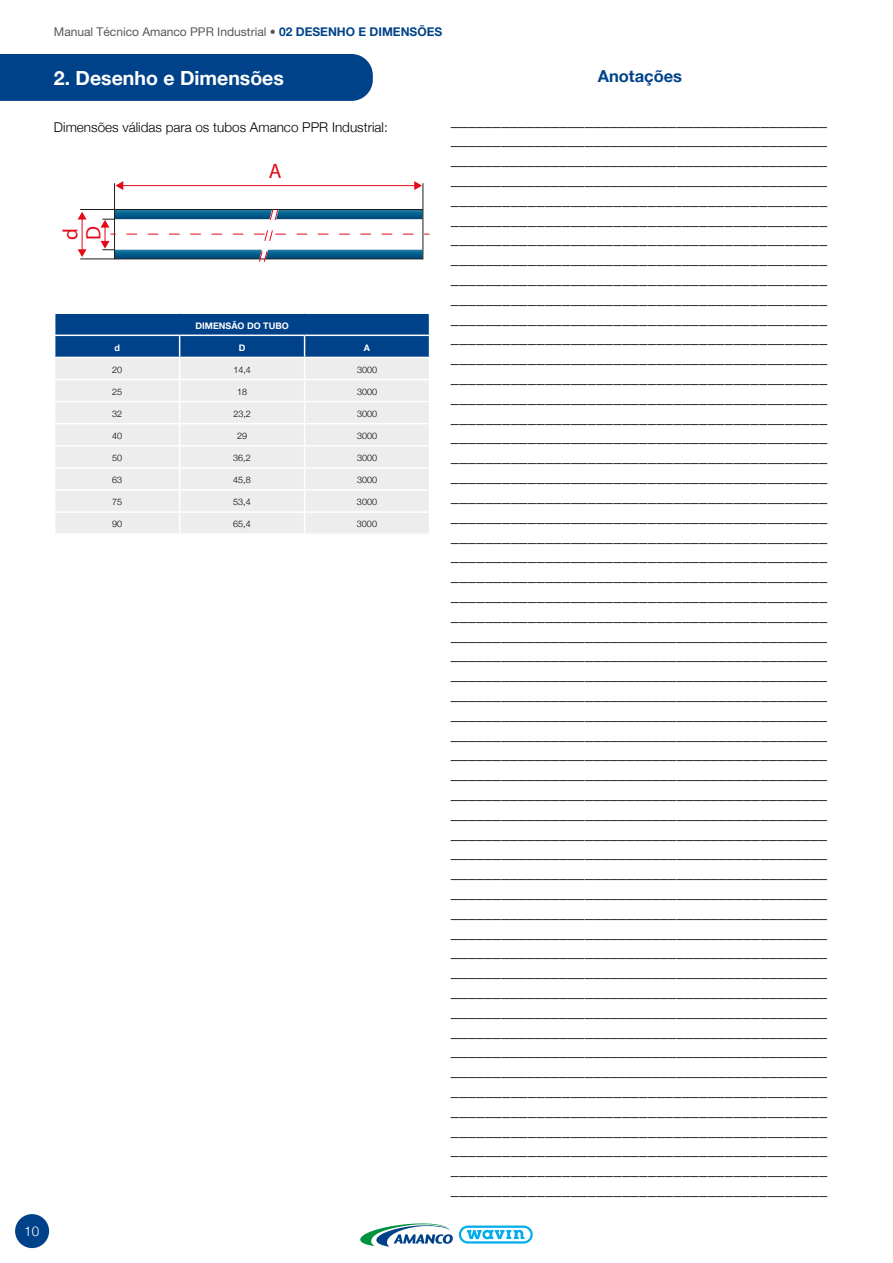
<style>
.page{position:relative;width:893px;height:1263px;background:#fff}
.page>*{position:absolute;margin:0;border:0;box-sizing:border-box;transform-origin:0 0}
.t1{font:21px/23px "Myriad Pro";color:#e30917}
.t2{font:700 19.5px "Helvetica Neue";color:#fff}
.t3{font:italic 700 16.5px/19.8px "Myriad Pro";color:#000;text-align:justify}
.t4{font:700 16.5px "Helvetica Neue";color:#004289}
.t5{font:300 13.5px "Helvetica Neue";color:#000}
.t6{font:300 13.5px "Helvetica Neue";color:#fff}
.t7{font:12px "Helvetica Neue";color:#575756}
.t8{font:300 9px "Helvetica Neue";color:#000}
.t9{font:700 9px "Helvetica Neue";color:#fff}
.s1{font-weight:700;color:#004289}
</style>
<div class="page">
<div style="left:0;top:54px;width:373px;height:47px;background:#004289"></div>
<svg style="left:54px;top:313px;width:376px;height:220px;background:#c1cedb"></svg>
<hr style="left:54px;top:357px;width:126px;height:1px;background:#fff">
<hr style="left:54px;top:423px;width:126px;height:1px;background:#fff">
<hr style="left:180px;top:357px;width:125px;height:1px;background:#fff">
<hr style="left:180px;top:423px;width:125px;height:1px;background:#fff">
<hr style="left:305px;top:357px;width:125px;height:1px;background:#fff">
<hr style="left:305px;top:423px;width:125px;height:1px;background:#fff">
<svg style="left:360px;top:1223px;width:93px;height:24px"></svg>
<svg style="left:459px;top:1225px;width:74px;height:18px"></svg>
<div style="left:15px;top:1214px;width:34px;height:34px;background:#004289;border-radius:50%"></div>
<hr style="left:892px;top:0;width:1px;height:1209px;background:#ededed">
<hr style="left:114px;top:183px;width:1px;height:76px;background:#1c1d1b">
<hr style="left:422px;top:183px;width:1px;height:76px;background:#1c1d1b">
<hr style="left:122px;top:185px;width:294px;height:1px;background:#e30917">
<svg style="left:116px;top:181px;width:7px;height:9px"></svg>
<svg style="left:414px;top:181px;width:8px;height:9px"></svg>
<hr style="left:82px;top:218px;width:1px;height:33px;background:#e30917">
<svg style="left:78px;top:212px;width:9px;height:7px"></svg>
<svg style="left:78px;top:249px;width:9px;height:8px"></svg>
<hr style="left:80px;top:209px;width:343px;height:1px;background:#1c1d1b">
<hr style="left:80px;top:258px;width:343px;height:1px;background:#1c1d1b">
<svg style="left:101px;top:208px;width:329px;height:54px"></svg>
<p class="t6" style="left:24px;top:1220px;width:17px">10</p>
<p class="t7" style="left:54px;top:24px;width:390px">Manual Técnico Amanco PPR Industrial • <span class="s1">02 DESENHO E DIMENSÕES</span></p>
<p class="t2" style="left:54px;top:66px;width:232px">2. Desenho e Dimensões</p>
<p class="t5" style="left:54px;top:117px;width:335px">Dimensões válidas para os tubos Amanco PPR Industrial:</p>
<p class="t1" style="left:59px;top:240px;width:15px;rotate:-90deg">d<br>D</p>
<p class="t1" style="left:269px;top:160px;width:14px">A</p>
<p class="t9" style="left:196px;top:320px;width:95px">DIMENSÃO DO TUBO</p>
<p class="t9" style="left:114px;top:342px;width:7px">d</p>
<p class="t9" style="left:239px;top:342px;width:8px">D</p>
<p class="t9" style="left:364px;top:342px;width:8px">A</p>
<p class="t8" style="left:112px;top:362px;width:12px">20</p>
<p class="t8" style="left:233px;top:362px;width:19px">14,4</p>
<p class="t8" style="left:357px;top:362px;width:22px">3000</p>
<p class="t8" style="left:112px;top:384px;width:12px">25</p>
<p class="t8" style="left:237px;top:384px;width:12px">18</p>
<p class="t8" style="left:357px;top:384px;width:22px">3000</p>
<p class="t8" style="left:112px;top:406px;width:12px">32</p>
<p class="t8" style="left:233px;top:406px;width:19px">23,2</p>
<p class="t8" style="left:357px;top:406px;width:22px">3000</p>
<p class="t8" style="left:112px;top:429px;width:12px">40</p>
<p class="t8" style="left:237px;top:429px;width:12px">29</p>
<p class="t8" style="left:357px;top:429px;width:22px">3000</p>
<p class="t8" style="left:112px;top:451px;width:12px">50</p>
<p class="t8" style="left:233px;top:451px;width:19px">36,2</p>
<p class="t8" style="left:357px;top:451px;width:22px">3000</p>
<p class="t8" style="left:112px;top:473px;width:12px">63</p>
<p class="t8" style="left:233px;top:473px;width:19px">45,8</p>
<p class="t8" style="left:357px;top:473px;width:22px">3000</p>
<p class="t8" style="left:112px;top:495px;width:12px">75</p>
<p class="t8" style="left:233px;top:495px;width:19px">53,4</p>
<p class="t8" style="left:357px;top:495px;width:22px">3000</p>
<p class="t8" style="left:112px;top:517px;width:12px">90</p>
<p class="t8" style="left:233px;top:517px;width:19px">65,4</p>
<p class="t8" style="left:357px;top:517px;width:22px">3000</p>
<p class="t4" style="left:598px;top:66px;width:86px">Anotações</p>
<p class="t3" style="left:452px;top:110px;width:378px">_____________________________________________ _____________________________________________ _____________________________________________ _____________________________________________ ____________________________________________ ____________________________________________ ____________________________________________ ____________________________________________ ____________________________________________ ____________________________________________ ____________________________________________ ____________________________________________ ____________________________________________ ____________________________________________ ____________________________________________ ____________________________________________ ____________________________________________ ____________________________________________ ____________________________________________ ____________________________________________ ____________________________________________ ____________________________________________ ____________________________________________ ____________________________________________ ____________________________________________ ____________________________________________ _____________________________________________ _____________________________________________ _____________________________________________ _____________________________________________ _____________________________________________ _____________________________________________ _____________________________________________ _____________________________________________ _____________________________________________ _____________________________________________ _____________________________________________ _____________________________________________ _____________________________________________ _____________________________________________ _____________________________________________ _____________________________________________ _____________________________________________ _____________________________________________ _____________________________________________ _____________________________________________ _____________________________________________ _____________________________________________ _____________________________________________ ____________________________________________ ____________________________________________ ____________________________________________ ____________________________________________ ____________________________________________ ____________________________________________</p>
</div>
